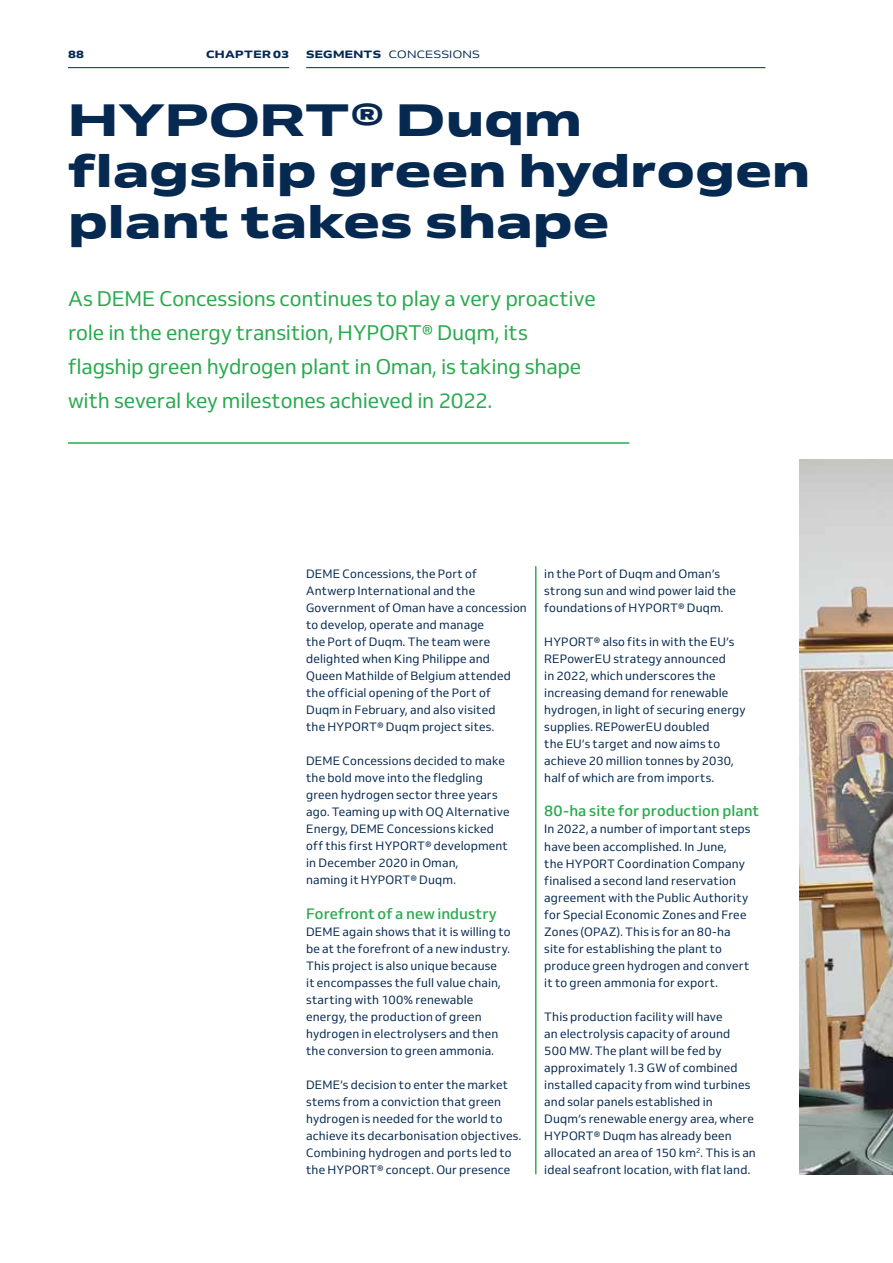
<style>
.page{position:relative;width:893px;height:1263px;background:#fff}
.page>*{position:absolute;margin:0;border:0;box-sizing:border-box;transform-origin:0 0}
.t1{font:800 expanded 45px/51px "Venn";letter-spacing:-.005em;color:#062951}
.t2{font:21px/34px "Venn";letter-spacing:-.01em;color:#29a94d}
.t3{font:500 15px "Venn";letter-spacing:.005em;color:#29a94d}
.t4{font:12px/17px "Venn";letter-spacing:.01em;color:#062951}
.t5{font:10.5px "Venn Semi Ex";letter-spacing:.02em;color:#062951}
.t6{font:10.5px "Venn Semi Ex X Bold";letter-spacing:.03em;color:#062951}
.s1{font-family:"Venn Semi Ex X Bold"}
</style>
<div class="page">
<hr style="left:68px;top:67px;width:221px;height:1px;background:#062951">
<hr style="left:306px;top:67px;width:459px;height:1px;background:#062951">
<hr style="left:535px;top:566px;width:1px;height:608px;background:#29a94d">
<hr style="left:68px;top:442px;width:561px;height:2px;background:#29a94d">
<img style="left:799px;top:459px;width:94px;height:716px">
<p class="t6" style="left:68px;top:48px;width:18px">88</p>
<p class="t6" style="left:206px;top:48px;width:85px">CHAPTER 03</p>
<p class="t5" style="left:306px;top:48px;width:175px"><span class="s1">SEGMENTS</span> CONCESSIONS</p>
<h1 class="t1" style="left:68px;top:94px;width:744px">HYPORT® Duqm flagship green hydrogen plant takes shape</h1>
<h2 class="t2" style="left:68px;top:281px;width:529px">As DEME Concessions continues to play a very proactive role in the energy transition, HYPORT® Duqm, its flagship green hydrogen plant in Oman, is taking shape with several key milestones achieved in 2022.</h2>
<p class="t4" style="left:306px;top:565px;width:222px">DEME Concessions, the Port of<br>Antwerp International and the<br>Government of Oman have a concession to develop, operate and manage<br>the Port of Duqm. The team were delighted when King Philippe and<br>Queen Mathilde of Belgium attended the official opening of the Port of<br>Duqm in February, and also visited<br>the HYPORT® Duqm project sites.</p>
<p class="t4" style="left:306px;top:752px;width:205px">DEME Concessions decided to make the bold move into the fledgling green hydrogen sector three years ago. Teaming up with OQ Alternative<br>Energy, DEME Concessions kicked off this first HYPORT® development in December 2020 in Oman,<br>naming it HYPORT® Duqm.</p>
<p class="t3" style="left:306px;top:904px;width:192px">Forefront of a new industry</p>
<p class="t4" style="left:306px;top:923px;width:206px">DEME again shows that it is willing to be at the forefront of a new industry.<br>This project is also unique because<br>it encompasses the full value chain, starting with 100% renewable energy, the production of green hydrogen in electrolysers and then the conversion to green ammonia.</p>
<p class="t4" style="left:306px;top:1076px;width:215px">DEME’s decision to enter the market stems from a conviction that green hydrogen is needed for the world to achieve its decarbonisation objectives.<br>Combining hydrogen and ports led to the HYPORT® concept. Our presence</p>
<p class="t4" style="left:544px;top:565px;width:193px">in the Port of Duqm and Oman’s strong sun and wind power laid the foundations of HYPORT® Duqm.</p>
<p class="t4" style="left:544px;top:633px;width:203px">HYPORT® also fits in with the EU’s<br>REPowerEU strategy announced<br>in 2022, which underscores the increasing demand for renewable hydrogen, in light of securing energy supplies. REPowerEU doubled<br>the EU’s target and now aims to achieve 20 million tonnes by 2030, half of which are from imports.</p>
<p class="t3" style="left:544px;top:802px;width:216px">80-ha site for production plant</p>
<p class="t4" style="left:544px;top:821px;width:208px">In 2022, a number of important steps have been accomplished. In June,<br>the HYPORT Coordination Company finalised a second land reservation agreement with the Public Authority for Special Economic Zones and Free Zones (OPAZ). This is for an 80-ha site for establishing the plant to produce green hydrogen and convert it to green ammonia for export.</p>
<p class="t4" style="left:544px;top:1008px;width:213px">This production facility will have<br>an electrolysis capacity of around<br>500 MW. The plant will be fed by approximately 1.3 GW of combined installed capacity from wind turbines and solar panels established in Duqm’s renewable energy area, where HYPORT® Duqm has already been allocated an area of 150 km<sup>2</sup>. This is an ideal seafront location, with flat land.</p>
</div>
